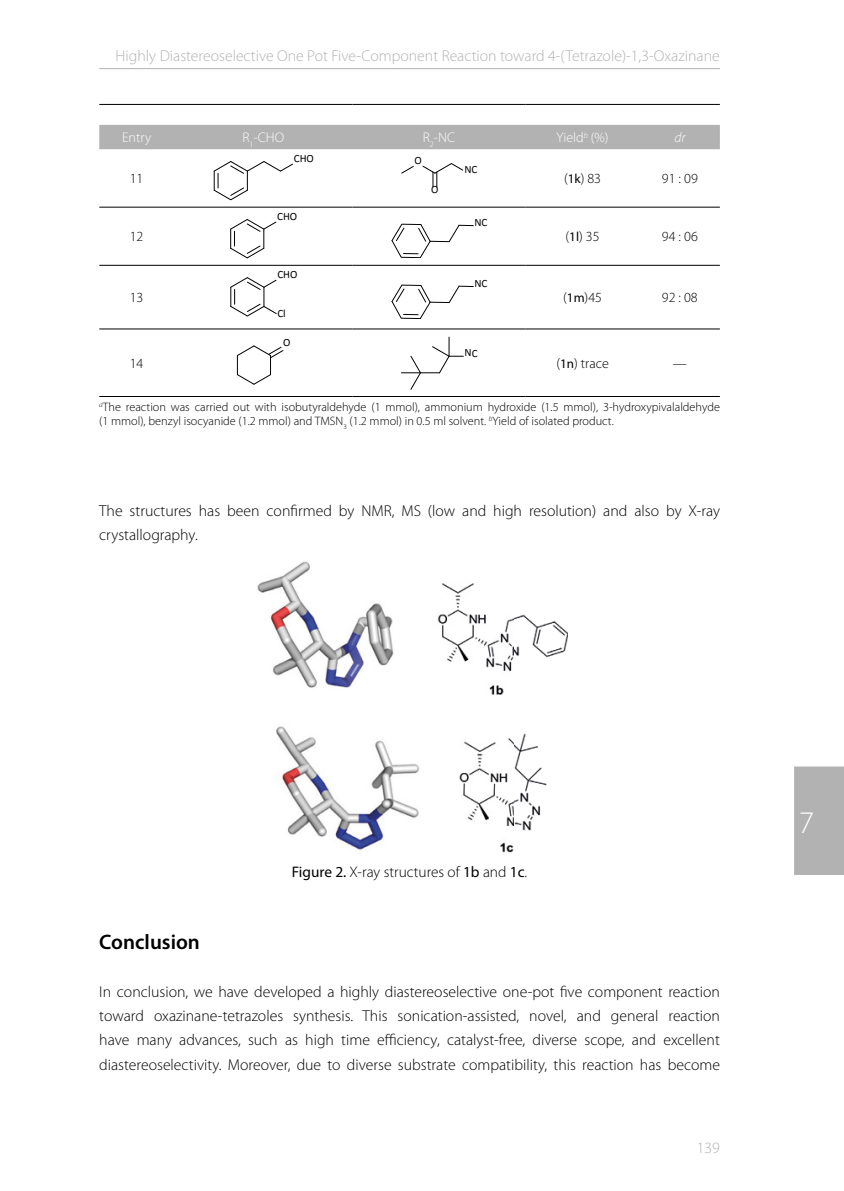
<style>
.page{position:relative;width:844px;height:1191px;background:#fff}
.page>*{position:absolute;margin:0;border:0;box-sizing:border-box;transform-origin:0 0}
.t1{font:300 31.5px "Myriad Pro";color:#fff}
.t2{font:600 21px "Myriad Pro";color:#000}
.t3{font:300 15.75px/24.2px "Myriad Pro";color:#000}
.t4{font:300 15.75px "Myriad Pro";color:#b3b2b2}
.t5{font:300 15.4px "Myriad Pro";color:#000}
.t6{font:300 14px "Myriad Pro";color:#000}
.t7{font:300 14px "Myriad Pro";color:#fff}
.t8{font:italic 300 14px "Myriad Pro";color:#fff}
.t9{font:300 12.25px/14.7px "Myriad Pro";color:#000}
.t10{font:11.2px "Calibri";letter-spacing:-.005em;color:#010202}
.t11{font:11.03px "Calibri";letter-spacing:-.005em;color:#010202}
.s1{font-weight:400;font-size:13.12px}
.s2{font-weight:400}
</style>
<div class="page">
<hr style="left:99px;top:68px;width:620px;height:1px;background:#b3b2b2">
<div style="left:794px;top:766px;width:49px;height:109px;background:#b3b2b2"></div>
<div style="left:99px;top:125px;width:620px;height:24px;background:#b3b2b2"></div>
<hr style="left:99px;top:104px;width:253px;height:1px;background:#000">
<hr style="left:352px;top:104px;width:173px;height:1px;background:#000">
<hr style="left:525px;top:104px;width:194px;height:1px;background:#000">
<hr style="left:99px;top:207px;width:253px;height:1px;background:#000">
<hr style="left:352px;top:207px;width:173px;height:1px;background:#000">
<hr style="left:525px;top:207px;width:194px;height:1px;background:#000">
<hr style="left:99px;top:265px;width:253px;height:1px;background:#000">
<hr style="left:352px;top:265px;width:173px;height:1px;background:#000">
<hr style="left:525px;top:265px;width:194px;height:1px;background:#000">
<hr style="left:99px;top:329px;width:253px;height:1px;background:#000">
<hr style="left:352px;top:329px;width:173px;height:1px;background:#000">
<hr style="left:525px;top:329px;width:194px;height:1px;background:#000">
<hr style="left:99px;top:396px;width:253px;height:1px;background:#000">
<hr style="left:352px;top:396px;width:173px;height:1px;background:#000">
<hr style="left:525px;top:396px;width:194px;height:1px;background:#000">
<svg style="left:213px;top:161px;width:80px;height:39px"></svg>
<svg style="left:401px;top:166px;width:13px;height:8px"></svg>
<svg style="left:422px;top:163px;width:41px;height:24px"></svg>
<svg style="left:230px;top:219px;width:46px;height:40px"></svg>
<svg style="left:391px;top:224px;width:82px;height:33px"></svg>
<svg style="left:230px;top:277px;width:47px;height:40px"></svg>
<svg style="left:391px;top:284px;width:82px;height:34px"></svg>
<svg style="left:236px;top:345px;width:48px;height:40px"></svg>
<svg style="left:401px;top:337px;width:62px;height:53px"></svg>
<img style="left:257px;top:561px;width:310px;height:292px">
<p class="t4" style="left:115px;top:47px;width:605px">Highly Diastereoselective One Pot Five-Component Reaction toward 4-(Tetrazole)-1,3-Oxazinane</p>
<p class="t7" style="left:122px;top:130px;width:31px">Entry</p>
<p class="t7" style="left:242px;top:130px;width:43px">R<sub>1</sub>-CHO</p>
<p class="t7" style="left:422px;top:130px;width:34px">R<sub>2</sub>-NC</p>
<p class="t7" style="left:556px;top:130px;width:54px">Yield<sup>b</sup> (%)</p>
<p class="t8" style="left:674px;top:130px;width:13px">dr</p>
<p class="t6" style="left:130px;top:171px;width:15px">11</p>
<p class="t11" style="left:294px;top:151px;width:22px">CHO</p>
<p class="t10" style="left:414px;top:153px;width:9px">O</p>
<p class="t10" style="left:464px;top:163px;width:14px">NC</p>
<p class="t6" style="left:564px;top:171px;width:39px">(<span class="s1">1k</span>) 83</p>
<p class="t6" style="left:661px;top:171px;width:37px">91 : 09</p>
<p class="t10" style="left:431px;top:182px;width:9px">O</p>
<p class="t6" style="left:130px;top:229px;width:15px">12</p>
<p class="t6" style="left:130px;top:290px;width:15px">13</p>
<p class="t11" style="left:277px;top:209px;width:22px">CHO</p>
<p class="t11" style="left:277px;top:267px;width:22px">CHO</p>
<p class="t11" style="left:277px;top:306px;width:10px">Cl</p>
<p class="t11" style="left:283px;top:336px;width:9px">O</p>
<p class="t10" style="left:474px;top:215px;width:14px">NC</p>
<p class="t10" style="left:474px;top:276px;width:14px">NC</p>
<p class="t6" style="left:565px;top:229px;width:35px">(<span class="s1">1l</span>) 35</p>
<p class="t6" style="left:661px;top:229px;width:37px">94 : 06</p>
<p class="t6" style="left:563px;top:290px;width:40px">(<span class="s1">1m</span>)45</p>
<p class="t6" style="left:661px;top:290px;width:37px">92 : 08</p>
<p class="t10" style="left:464px;top:346px;width:14px">NC</p>
<p class="t6" style="left:556px;top:355px;width:54px">(<span class="s1">1n</span>) trace</p>
<p class="t6" style="left:672px;top:355px;width:15px">—</p>
<p class="t9" style="left:99px;top:399px;width:622px"><sup>a</sup>The reaction was carried out with isobutyraldehyde (1 mmol), ammonium hydroxide (1.5 mmol), 3-hydroxypivalaldehyde (1 mmol), benzyl isocyanide (1.2 mmol) and TMSN<sub>3</sub> (1.2 mmol) in 0.5 ml solvent. <sup>b</sup>Yield of isolated product.</p>
<p class="t6" style="left:130px;top:355px;width:15px">14</p>
<p class="t3" style="left:99px;top:499px;width:622px">The structures has been confirmed by NMR, MS (low and high resolution) and also by X-ray crystallography.</p>
<p class="t5" style="left:292px;top:863px;width:237px"><span class="s2">Figure 2.</span> X-ray structures of <span class="s2">1b</span> and <span class="s2">1c</span>.</p>
<h2 class="t2" style="left:99px;top:928px;width:102px">Conclusion</h2>
<p class="t3" style="left:99px;top:980px;width:622px;text-align:justify">In conclusion, we have developed a highly diastereoselective one-pot five component reaction toward oxazinane-tetrazoles synthesis. This sonication-assisted, novel, and general reaction have many advances, such as high time efficiency, catalyst-free, diverse scope, and excellent diastereoselectivity. Moreover, due to diverse substrate compatibility, this reaction has become</p>
<p class="t4" style="left:696px;top:1139px;width:25px">139</p>
<h1 class="t1" style="left:798px;top:804px;width:17px">7</h1>
</div>
